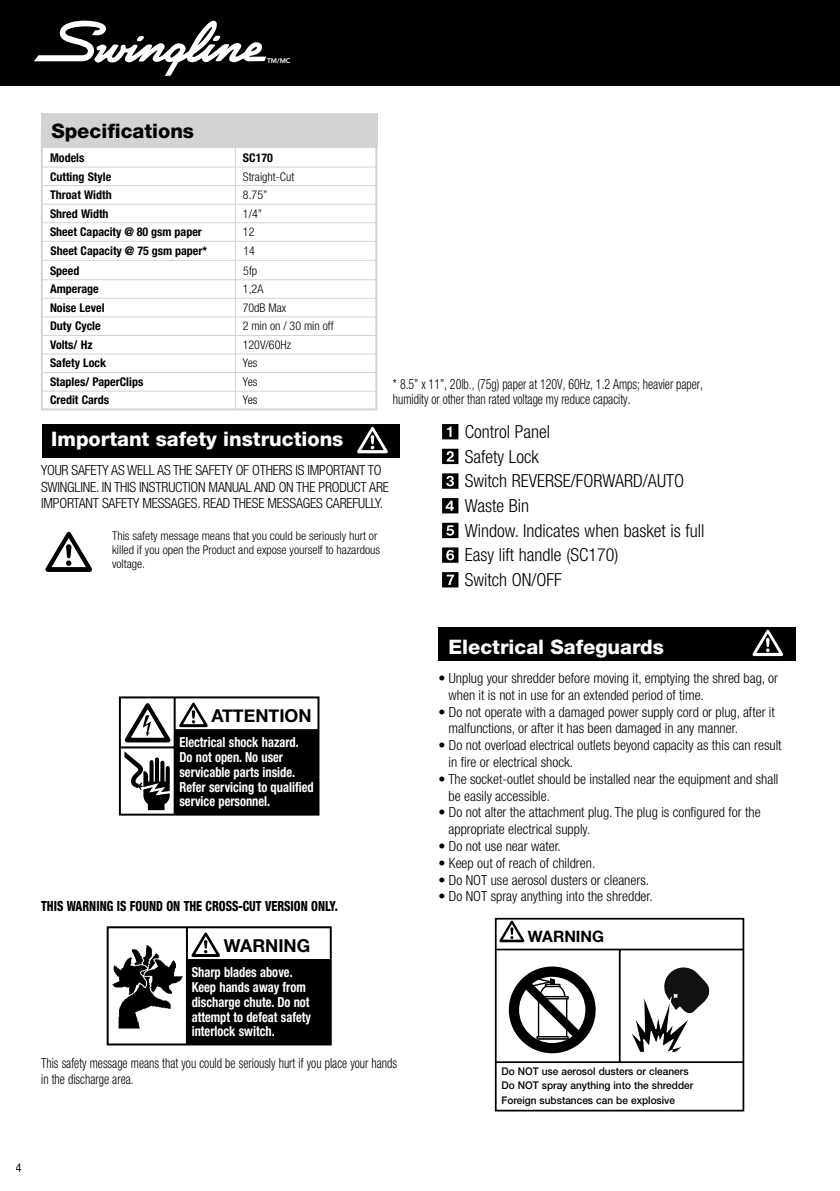
<style>
.page{position:relative;width:840px;height:1191px;background:#fff}
.page>*{position:absolute;margin:0;border:0;box-sizing:border-box;transform-origin:0 0}
.t1{font:800 20px "Helvetica Neue LT Std";color:#fff}
.t2{font:800 20px "Helvetica Neue";color:#000}
.t3{font:300 condensed 18px/24.6px "Helvetica Neue";color:#000}
.t4{font:700 17.8px "Helvetica Neue";color:#000}
.t5{font:700 15.6px "Helvetica Neue";color:#000}
.t6{font:300 condensed 14px/16.8px "Helvetica Neue LT Std";color:#000}
.t7{font:300 condensed 14px/14.2px "Helvetica Neue";color:#000;scale:.85 1}
.t8{font:800 condensed 14px "Helvetica Neue";color:#000;scale:.85 1}
.t9{font:700 condensed 13.8px/14.8px "Helvetica Neue";color:#fff;scale:.9 1}
.t10{font:700 condensed 12px/18.4px "Helvetica Neue";color:#000}
.t11{font:300 condensed 12px/14.4px "Helvetica Neue LT Std";color:#000}
.t12{font:300 condensed 12px/18.6px "Helvetica Neue";color:#000}
.t13{font:12px "Helvetica Neue LT Std";color:#000}
.t14{font:500 10.6px/14.2px "Helvetica Neue";color:#000;scale:.95 1}
.t15{font:800 6.8px "Avenir LT Std";color:#fff}
</style>
<div class="page">
<hr style="left:42px;top:279px;width:334px;height:1px;background:#d1d3d4">
<div style="left:41px;top:131px;width:336px;height:279px;border:2px solid #d1d3d4"></div>
<div style="left:41px;top:113px;width:336px;height:34px;background:#d1d3d4"></div>
<hr style="left:235px;top:140px;width:1px;height:269px;background:#d1d3d4">
<hr style="left:42px;top:166px;width:334px;height:1px;background:#d1d3d4">
<hr style="left:42px;top:185px;width:334px;height:1px;background:#d1d3d4">
<hr style="left:42px;top:204px;width:334px;height:1px;background:#d1d3d4">
<hr style="left:42px;top:222px;width:334px;height:1px;background:#d1d3d4">
<hr style="left:42px;top:241px;width:334px;height:1px;background:#d1d3d4">
<hr style="left:42px;top:298px;width:334px;height:1px;background:#d1d3d4">
<hr style="left:42px;top:335px;width:334px;height:1px;background:#d1d3d4">
<hr style="left:42px;top:316px;width:334px;height:1px;background:#d1d3d4">
<hr style="left:42px;top:353px;width:334px;height:1px;background:#d1d3d4">
<hr style="left:42px;top:372px;width:334px;height:1px;background:#d1d3d4">
<hr style="left:42px;top:391px;width:334px;height:1px;background:#d1d3d4">
<hr style="left:42px;top:260px;width:335px;height:1px;background:#d1d3d4">
<div style="left:0;top:0;width:839px;height:85px;background:#000"></div>
<div style="left:42px;top:424px;width:357px;height:33px;background:#000"></div>
<div style="left:438px;top:626px;width:357px;height:34px;background:#000"></div>
<svg style="left:357px;top:427px;width:30px;height:26px"></svg>
<svg style="left:752px;top:629px;width:30px;height:27px"></svg>
<img style="left:112px;top:943px;width:74px;height:86px">
<div style="left:107px;top:926px;width:224px;height:119px;border:2px solid #000"></div>
<div style="left:187px;top:960px;width:143px;height:84px;background:#000"></div>
<svg style="left:191px;top:932px;width:29px;height:25px"></svg>
<hr style="left:187px;top:959px;width:143px;height:2px;background:#000">
<hr style="left:186px;top:927px;width:2px;height:117px;background:#000">
<div style="left:494px;top:918px;width:249px;height:193px;border:2px solid #000"></div>
<svg style="left:499px;top:920px;width:25px;height:22px"></svg>
<svg style="left:442px;top:424px;width:16px;height:15px"></svg>
<svg style="left:442px;top:449px;width:16px;height:15px"></svg>
<svg style="left:442px;top:473px;width:16px;height:16px"></svg>
<svg style="left:442px;top:498px;width:16px;height:15px"></svg>
<svg style="left:442px;top:523px;width:16px;height:15px"></svg>
<svg style="left:442px;top:547px;width:16px;height:16px"></svg>
<svg style="left:442px;top:572px;width:16px;height:15px"></svg>
<svg style="left:631px;top:967px;width:77px;height:85px"></svg>
<svg style="left:508px;top:966px;width:87px;height:87px"></svg>
<hr style="left:496px;top:948px;width:246px;height:2px;background:#000">
<hr style="left:496px;top:1061px;width:246px;height:2px;background:#000">
<hr style="left:618px;top:949px;width:2px;height:112px;background:#000">
<div style="left:174px;top:730px;width:144px;height:84px;background:#000"></div>
<div style="left:119px;top:696px;width:200px;height:119px;border:2px solid #000"></div>
<svg style="left:125px;top:703px;width:45px;height:39px"></svg>
<svg style="left:179px;top:702px;width:28px;height:25px"></svg>
<svg style="left:124px;top:751px;width:46px;height:59px"></svg>
<hr style="left:120px;top:746px;width:55px;height:2px;background:#000">
<hr style="left:174px;top:729px;width:144px;height:2px;background:#000">
<hr style="left:173px;top:697px;width:2px;height:118px;background:#000">
<svg style="left:45px;top:532px;width:47px;height:40px"></svg>
<svg style="left:34px;top:21px;width:232px;height:55px"></svg>
<p class="t15" style="left:267px;top:56px;width:25px">TM/MC</p>
<h1 class="t2" style="left:51px;top:118px;width:144px">Specifications</h1>
<p class="t10" style="left:50px;top:149px;width:153px">Models<br>Cutting Style<br>Throat Width<br>Shred Width<br>Sheet Capacity @ 80 gsm paper</p>
<p class="t10" style="left:50px;top:261px;width:95px">Speed<br>Amperage<br>Noise Level<br>Duty Cycle<br>Volts/ Hz<br>Safety Lock<br>Staples/ PaperClips<br>Credit Cards</p>
<p class="t10" style="left:243px;top:149px;width:31px">SC170</p>
<p class="t12" style="left:243px;top:167px;width:53px">Straight-Cut</p>
<p class="t12" style="left:243px;top:186px;width:26px">8.75”<br>1/4”</p>
<p class="t12" style="left:243px;top:223px;width:13px">12</p>
<p class="t10" style="left:50px;top:242px;width:158px">Sheet Capacity @ 75 gsm paper*</p>
<p class="t12" style="left:243px;top:242px;width:13px">14</p>
<p class="t12" style="left:243px;top:261px;width:15px">5fp</p>
<p class="t12" style="left:243px;top:280px;width:22px">1,2A</p>
<p class="t12" style="left:243px;top:298px;width:45px">70dB Max</p>
<p class="t12" style="left:242px;top:316px;width:92px">2 min on / 30 min off<br>120V/60Hz</p>
<p class="t12" style="left:243px;top:353px;width:16px;text-align:justify">Yes Yes Yes</p>
<p class="t7" style="left:392px;top:377px;width:366px">* 8.5” x 11”, 20lb., (75g) paper at 120V, 60Hz, 1.2 Amps; heavier paper, humidity or other than rated voltage my reduce capacity.</p>
<h1 class="t1" style="left:51px;top:427px;width:293px">Important safety instructions</h1>
<p class="t6" style="left:41px;top:461px;width:349px">YOUR SAFETY AS WELL AS THE SAFETY OF OTHERS IS IMPORTANT TO<br>SWINGLINE. IN THIS INSTRUCTION MANUAL AND ON THE PRODUCT ARE<br>IMPORTANT SAFETY MESSAGES. READ THESE MESSAGES CAREFULLY.</p>
<p class="t11" style="left:112px;top:528px;width:269px">This safety message means that you could be seriously hurt or killed if you open the Product and expose yourself to hazardous voltage.</p>
<p class="t4" style="left:211px;top:705px;width:102px">ATTENTION</p>
<p class="t9" style="left:179px;top:734px;width:151px">Electrical shock hazard.<br>Do not open. No user servicable parts inside.<br>Refer servicing to qualified service personnel.</p>
<p class="t8" style="left:41px;top:897px;width:350px">THIS WARNING IS FOUND ON THE CROSS-CUT VERSION ONLY.</p>
<p class="t4" style="left:224px;top:934px;width:88px">WARNING</p>
<p class="t9" style="left:191px;top:964px;width:134px">Sharp blades above.<br>Keep hands away from discharge chute. Do not attempt to defeat safety interlock switch.</p>
<p class="t7" style="left:41px;top:1055px;width:420px;line-height:16px">This safety message means that you could be seriously hurt if you place your hands in the discharge area.</p>
<p class="t3" style="left:464px;top:419px;width:241px">Control Panel<br>Safety Lock<br>Switch REVERSE/FORWARD/AUTO<br>Waste Bin<br>Window. Indicates when basket is full<br>Easy lift handle (SC170)<br>Switch ON/OFF</p>
<h1 class="t1" style="left:448px;top:635px;width:217px">Electrical Safeguards</h1>
<p class="t6" style="left:448px;top:669px;width:331px;text-indent:-10px">• Unplug your shredder before moving it, emptying the shred bag, or when it is not in use for an extended period of time.</p>
<p class="t6" style="left:448px;top:703px;width:327px;text-indent:-10px">• Do not operate with a damaged power supply cord or plug, after it malfunctions, or after it has been damaged in any manner.</p>
<p class="t6" style="left:448px;top:736px;width:334px;text-indent:-10px">• Do not overload electrical outlets beyond capacity as this can result in fire or electrical shock.</p>
<p class="t6" style="left:448px;top:770px;width:331px;text-indent:-10px">• The socket-outlet should be installed near the equipment and shall be easily accessible.</p>
<p class="t6" style="left:448px;top:804px;width:313px;text-indent:-10px">• Do not alter the attachment plug. The plug is configured for the appropriate electrical supply.</p>
<p class="t6" style="left:438px;top:837px;width:124px">• Do not use near water.</p>
<p class="t6" style="left:438px;top:854px;width:158px">• Keep out of reach of children.</p>
<p class="t6" style="left:438px;top:871px;width:212px">• Do NOT use aerosol dusters or cleaners.</p>
<p class="t6" style="left:438px;top:888px;width:215px">• Do NOT spray anything into the shredder.</p>
<p class="t5" style="left:527px;top:926px;width:78px">WARNING</p>
<p class="t14" style="left:501px;top:1064px;width:203px">Do NOT use aerosol dusters or cleaners<br>Do NOT spray anything into the shredder<br>Foreign substances can be explosive</p>
<p class="t13" style="left:15px;top:1160px;width:8px">4</p>
</div>
